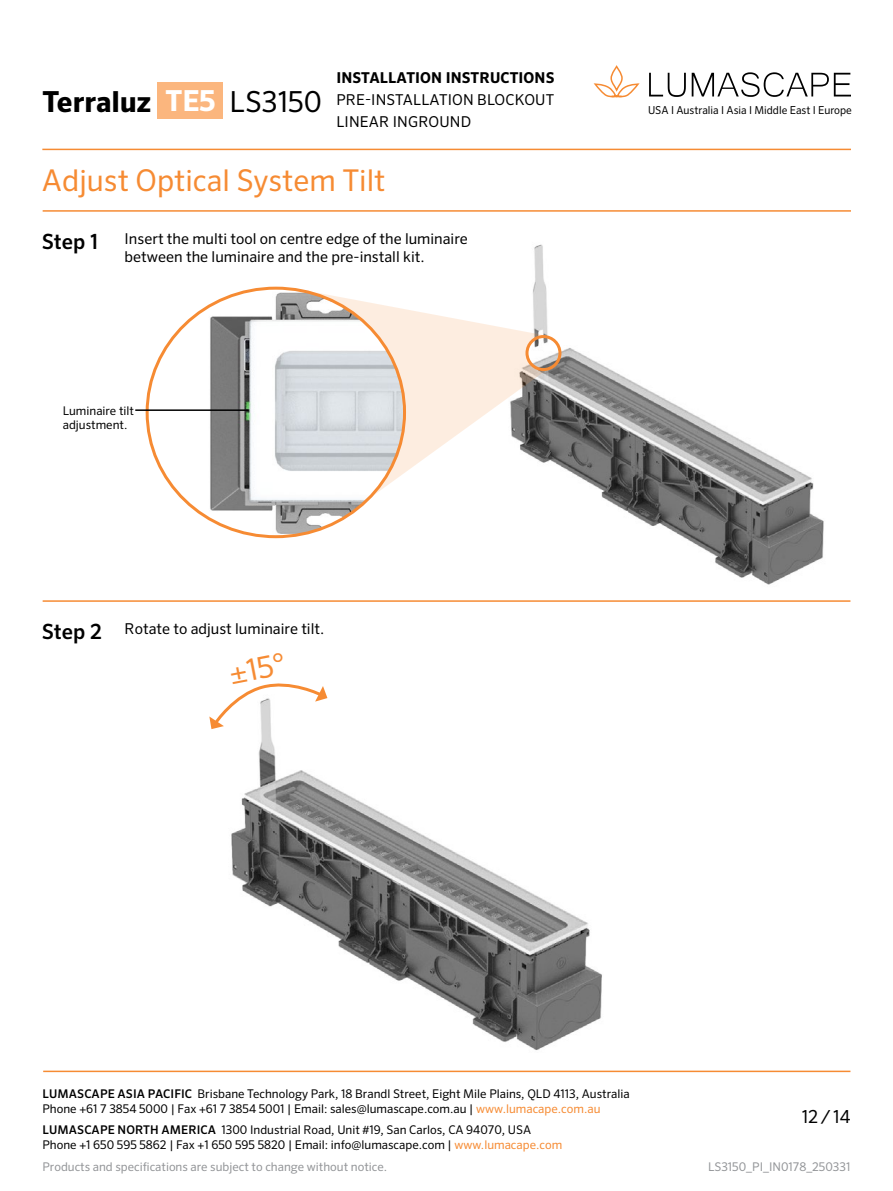
<style>
.page{position:relative;width:893px;height:1191px;background:#fff}
.page>*{position:absolute;margin:0;border:0;box-sizing:border-box;transform-origin:0 0}
.t1{font:30px "Sero Pro";color:#f68b33}
.t2{font:700 28.95px "Sero Pro";color:#000}
.t3{font:500 21px "Sero Pro";color:#000}
.t4{font:18px "Sero Pro";color:#000}
.t5{font:15px/22.2px "Sero Pro";color:#000}
.t6{font:700 15px "Sero Pro";letter-spacing:.01em;color:#000}
.t7{font:12px/15px "Sero Pro";color:#000}
.t8{font:12px "Sero Pro";color:#939598}
.t9{font:10.95px "Sero Pro";color:#000}
.s1{color:#fff}
.s2{font-weight:400}
.s3{font-weight:500}
.s4{color:#f68b33}
</style>
<div class="page">
<hr style="left:42px;top:149px;width:809px;height:1px;background:#f68b33">
<hr style="left:43px;top:1070px;width:807px;height:2px;background:#f68b33">
<svg style="left:593px;top:65px;width:47px;height:33px"></svg>
<svg style="left:649px;top:73px;width:37px;height:24px"></svg>
<svg style="left:692px;top:72px;width:159px;height:25px"></svg>
<div style="left:158px;top:82px;width:65px;height:36px;background:#fbb67e"></div>
<hr style="left:43px;top:210px;width:808px;height:2px;background:#f68b33">
<img style="left:533px;top:244px;width:291px;height:341px">
<img style="left:231px;top:697px;width:371px;height:353px">
<hr style="left:43px;top:600px;width:807px;height:2px;background:#f68b33">
<img style="left:147px;top:288px;width:197px;height:248px">
<svg style="left:300px;top:289px;width:248px;height:231px"></svg>
<div style="left:525px;top:335px;width:36px;height:36px;border:3px solid #f68b33;border-radius:50%"></div>
<hr style="left:135px;top:409px;width:114px;height:2px;background:#000">
<svg style="left:209px;top:683px;width:118px;height:46px"></svg>
<h2 class="t2" style="left:42px;top:84px;width:281px">Terraluz <span class="s1">TE5</span> <span class="s2">LS3150</span></h2>
<p class="t6" style="left:336px;top:68px;width:220px">INSTALLATION INSTRUCTIONS</p>
<p class="t5" style="left:336px;top:88px;width:219px">PRE-INSTALLATION BLOCKOUT<br>LINEAR INGROUND</p>
<h1 class="t1" style="left:42px;top:162px;width:345px">Adjust Optical System Tilt</h1>
<h3 class="t3" style="left:42px;top:228px;width:58px">Step 1</h3>
<p class="t5" style="left:125px;top:229px;width:345px;line-height:18px">Insert the multi tool on centre edge of the luminaire between the luminaire and the pre-install kit.</p>
<p class="t7" style="left:63px;top:403px;width:73px;line-height:14.4px">Luminaire tilt adjustment.</p>
<h3 class="t3" style="left:42px;top:618px;width:62px">Step 2</h3>
<p class="t5" style="left:125px;top:617px;width:201px">Rotate to adjust luminaire tilt.</p>
<h1 class="t1" style="left:226px;top:656px;width:58px;rotate:-11deg">±15°</h1>
<p class="t9" style="left:648px;top:103px;width:205px">USA I Australia I Asia I Middle East I Europe</p>
<p class="t7" style="left:43px;top:1086px;width:589px"><span class="s3">LUMASCAPE ASIA PACIFIC</span> Brisbane Technology Park, 18 Brandl Street, Eight Mile Plains, QLD 4113, Australia<br>Phone +61 7 3854 5000 | Fax +61 7 3854 5001 | Email: sales@lumascape.com.au | <span class="s4">www.lumacape.com.au</span></p>
<p class="t7" style="left:43px;top:1122px;width:521px"><span class="s3">LUMASCAPE NORTH AMERICA</span> 1300 Industrial Road, Unit #19, San Carlos, CA 94070, USA<br>Phone +1 650 595 5862 | Fax +1 650 595 5820 | Email: info@lumascape.com | <span class="s4">www.lumacape.com</span></p>
<p class="t8" style="left:43px;top:1159px;width:346px">Products and specifications are subject to change without notice.</p>
<h3 class="t4" style="left:802px;top:1105px;width:50px">12/14</h3>
<p class="t8" style="left:708px;top:1159px;width:144px">LS3150_PI_IN0178_250331</p>
</div>
